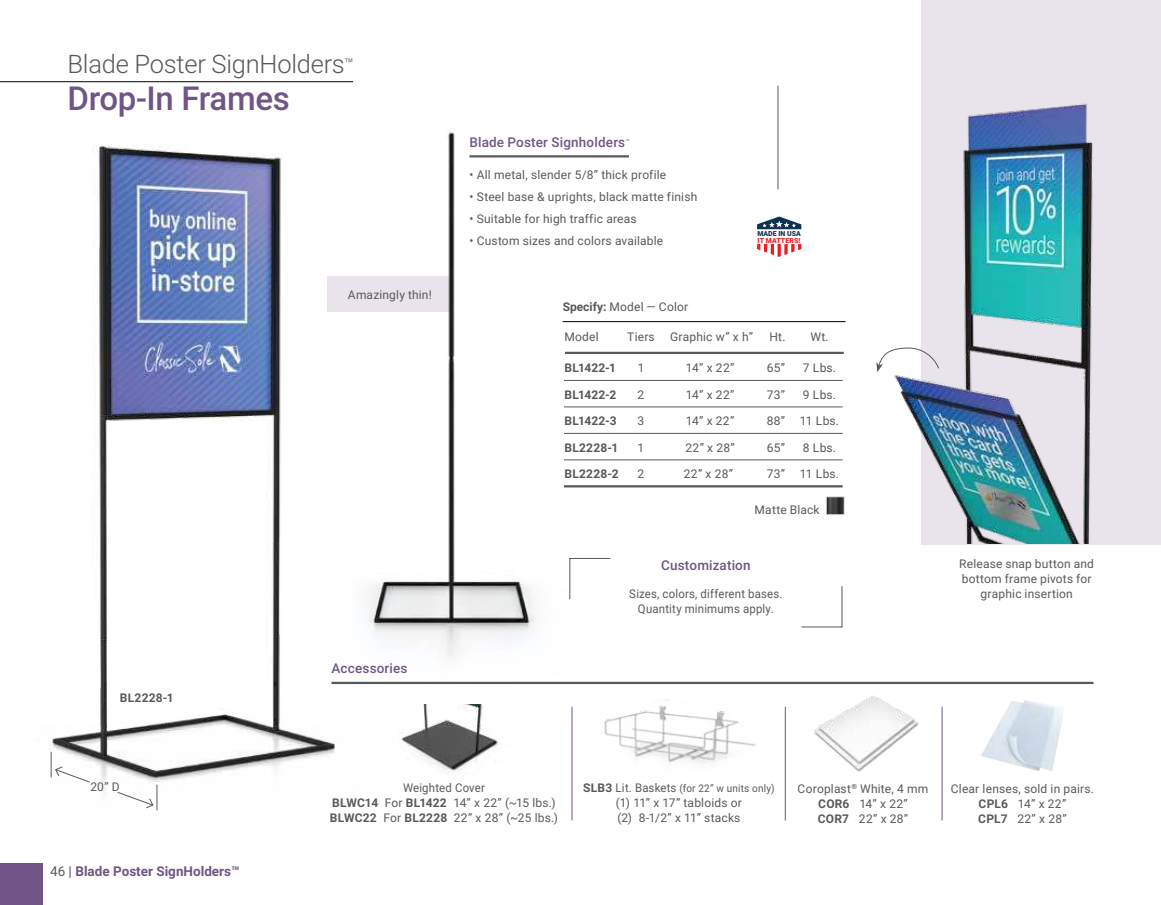
<style>
.page{position:relative;width:1161px;height:905px;background:#fff}
.page>*{position:absolute;margin:0;border:0;box-sizing:border-box;transform-origin:0 0}
.t1{font:500 33px "Roboto";letter-spacing:-.01em;color:#705587}
.t2{font:300 25.5px "Roboto";letter-spacing:-.01em;color:#58595b}
.t3{font:500 13.5px "Roboto";letter-spacing:.01em;color:#705587}
.t4{font:700 13.5px "Roboto";color:#705587}
.t5{font:12px/15px "Roboto";letter-spacing:.015em;color:#58595b;text-align:center}
.t6{font:12px/15px "Roboto";letter-spacing:.015em;color:#58595b;text-align:center;scale:.95 1}
.t7{font:700 12px "Roboto";letter-spacing:.015em;color:#58595b}
.t8{font:10.5px "Roboto";letter-spacing:.02em;color:#58595b;scale:.95 1}
.t9{font:900 6.9px "Roboto";letter-spacing:.02em;color:#ed1d24}
.t10{font:900 6.9px "Roboto";letter-spacing:.005em;color:#0f3253}
.s1{font-weight:700}
.s2{font-weight:400;color:#58595b}
.s3{font-weight:700;font-size:12px}
.s4{font-size:12px}
</style>
<div class="page">
<div style="left:0;top:863px;width:42px;height:41px;background:#705587"></div>
<hr style="left:0;top:81px;width:353px;height:1px;background:#000">
<hr style="left:469px;top:155px;width:160px;height:2px;background:#58595b">
<img style="left:42px;top:144px;width:311px;height:742px">
<img style="left:401px;top:704px;width:98px;height:71px">
<hr style="left:572px;top:706px;width:1px;height:114px;background:#705587">
<img style="left:981px;top:700px;width:82px;height:71px">
<hr style="left:942px;top:706px;width:1px;height:114px;background:#705587">
<hr style="left:785px;top:706px;width:1px;height:114px;background:#705587">
<img style="left:353px;top:81px;width:223px;height:604px">
<img style="left:828px;top:498px;width:15px;height:15px">
<div style="left:826px;top:496px;width:19px;height:19px;border:1px solid #d1d3d4"></div>
<hr style="left:564px;top:459px;width:279px;height:1px;background:#58595b">
<hr style="left:564px;top:485px;width:279px;height:2px;background:#58595b">
<hr style="left:565px;top:352px;width:279px;height:2px;background:#58595b">
<hr style="left:564px;top:380px;width:279px;height:1px;background:#58595b">
<hr style="left:564px;top:406px;width:279px;height:1px;background:#58595b">
<hr style="left:564px;top:433px;width:279px;height:1px;background:#58595b">
<hr style="left:563px;top:321px;width:283px;height:1px;background:#000">
<hr style="left:569px;top:558px;width:41px;height:1px;background:#58595b">
<hr style="left:569px;top:558px;width:1px;height:41px;background:#58595b">
<hr style="left:801px;top:626px;width:41px;height:1px;background:#58595b">
<hr style="left:842px;top:586px;width:1px;height:41px;background:#58595b">
<svg style="left:51px;top:751px;width:40px;height:32px"></svg>
<img style="left:814px;top:696px;width:105px;height:76px">
<svg style="left:117px;top:784px;width:41px;height:26px"></svg>
<div style="left:921px;top:0;width:240px;height:544px;background:#e9e4eb"></div>
<img style="left:894px;top:103px;width:199px;height:440px">
<svg style="left:876px;top:347px;width:64px;height:25px"></svg>
<img style="left:604px;top:699px;width:151px;height:65px">
<hr style="left:778px;top:86px;width:1px;height:103px;background:#58595b">
<svg style="left:757px;top:244px;width:44px;height:13px"></svg>
<svg style="left:757px;top:216px;width:44px;height:13px"></svg>
<hr style="left:332px;top:681px;width:762px;height:3px;background:#58595b">
<h2 class="t2" style="left:68px;top:54px;width:288px">Blade Poster SignHolders<sup>™</sup></h2>
<h1 class="t1" style="left:68px;top:86px;width:224px">Drop-In Frames</h1>
<p class="t5" style="left:348px;top:288px;width:85px">Amazingly thin!</p>
<p class="t7" style="left:120px;top:692px;width:55px">BL2228-1</p>
<p class="t3" style="left:332px;top:662px;width:77px">Accessories</p>
<p class="t3" style="left:469px;top:136px;width:162px">Blade Poster Signholders<sup>™</sup></p>
<p class="t5" style="left:469px;top:168px;width:198px">• All metal, slender 5/8” thick profile</p>
<p class="t5" style="left:469px;top:190px;width:229px">• Steel base &amp; uprights, black matte finish</p>
<p class="t5" style="left:469px;top:212px;width:169px">• Suitable for high traffic areas</p>
<p class="t5" style="left:469px;top:234px;width:195px">• Custom sizes and colors available</p>
<p class="t5" style="left:563px;top:300px;width:127px"><span class="s1">Specify:</span> Model — Color</p>
<p class="t10" style="left:757px;top:229px;width:45px">MADE IN USA</p>
<p class="t9" style="left:758px;top:236px;width:44px">IT MATTERS!</p>
<p class="t5" style="left:565px;top:330px;width:36px">Model</p>
<p class="t5" style="left:627px;top:330px;width:29px">Tiers</p>
<p class="t5" style="left:670px;top:330px;width:84px">Graphic w” x h”</p>
<p class="t5" style="left:769px;top:330px;width:61px">Ht. Wt.</p>
<p class="t7" style="left:565px;top:363px;width:53px">BL1422-1</p>
<p class="t5" style="left:638px;top:361px;width:8px">1</p>
<p class="t5" style="left:686px;top:361px;width:50px">14” x 22”</p>
<p class="t5" style="left:767px;top:361px;width:20px">65”</p>
<p class="t5" style="left:803px;top:361px;width:35px">7 Lbs.</p>
<p class="t7" style="left:565px;top:389px;width:54px">BL1422-2</p>
<p class="t5" style="left:638px;top:388px;width:8px">2</p>
<p class="t5" style="left:686px;top:388px;width:50px">14” x 22”</p>
<p class="t5" style="left:767px;top:388px;width:20px">73”</p>
<p class="t5" style="left:803px;top:388px;width:35px">9 Lbs.</p>
<p class="t7" style="left:565px;top:416px;width:54px">BL1422-3</p>
<p class="t5" style="left:638px;top:414px;width:8px">3</p>
<p class="t5" style="left:686px;top:414px;width:50px">14” x 22”</p>
<p class="t5" style="left:767px;top:414px;width:74px">88” 11 Lbs.</p>
<p class="t7" style="left:565px;top:442px;width:55px">BL2228-1</p>
<p class="t5" style="left:638px;top:441px;width:8px">1</p>
<p class="t5" style="left:686px;top:441px;width:51px">22” x 28”</p>
<p class="t5" style="left:767px;top:441px;width:20px">65”</p>
<p class="t5" style="left:803px;top:441px;width:35px">8 Lbs.</p>
<p class="t7" style="left:565px;top:469px;width:56px">BL2228-2</p>
<p class="t5" style="left:638px;top:467px;width:8px">2</p>
<p class="t5" style="left:684px;top:467px;width:51px">22” x 28”</p>
<p class="t5" style="left:767px;top:467px;width:74px">73” 11 Lbs.</p>
<p class="t5" style="left:755px;top:503px;width:67px">Matte Black</p>
<p class="t3" style="left:661px;top:559px;width:91px">Customization</p>
<p class="t6" style="left:629px;top:587px;width:163px">Sizes, colors, different bases.<br>Quantity minimums apply.</p>
<p class="t5" style="left:959px;top:557px;width:136px">Release snap button and bottom frame pivots for graphic insertion</p>
<p class="t5" style="left:90px;top:780px;width:31px">20” D</p>
<p class="t4" style="left:50px;top:865px;width:191px"><span class="s2">46</span> | Blade Poster SignHolders™</p>
<p class="t6" style="left:330px;top:780px;width:242px">Weighted Cover<br><span class="s1">BLWC14</span> For <span class="s1">BL1422</span> 14” x 22” (~15 lbs.)<br><span class="s1">BLWC22</span> For <span class="s1">BL2228</span> 22” x 28” (~25 lbs.)</p>
<p class="t5" style="left:951px;top:782px;width:145px">Clear lenses, sold in pairs.<br><span class="s1">CPL6</span> 14” x 22”<br><span class="s1">CPL7</span> 22” x 28”</p>
<p class="t8" style="left:583px;top:783px;width:203px"><span class="s3">SLB3</span> <span class="s4">Lit. Baskets</span> (for 22” w units only)</p>
<p class="t5" style="left:616px;top:795px;width:128px;text-align:left">(1) 11” x 17” tabloids or (2) 8-1/2” x 11” stacks</p>
<p class="t5" style="left:798px;top:782px;width:132px">Coroplast<sup>®</sup> White, 4 mm<br><span class="s1">COR6</span> 14” x 22”<br><span class="s1">COR7</span> 22” x 28”</p>
</div>
